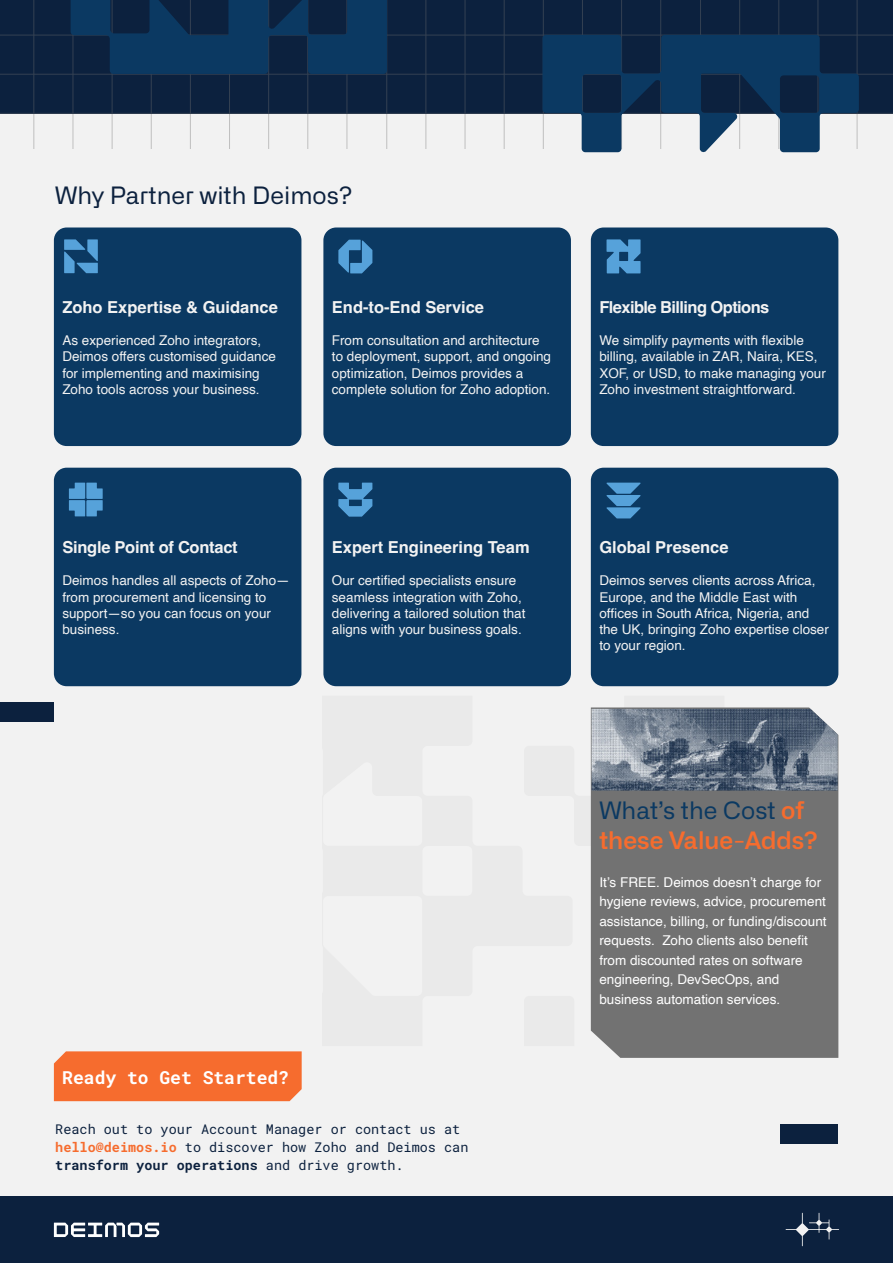
<style>
.page{position:relative;width:893px;height:1263px;background:#f2f2f2}
.page>*{position:absolute;margin:0;border:0;box-sizing:border-box;transform-origin:0 0}
.t1{font:600 24px/30px "Alliance No.2";color:#f66c2e}
.t2{font:24px "Alliance No.2";color:#0c213e}
.t3{font:700 18px "Roboto Mono";color:#fff}
.t4{font:700 16.5px "Helvetica";color:#f2f2f2}
.t5{font:700 16.5px "Helvetica";letter-spacing:-.035em;color:#f2f2f2}
.t6{font:13.5px/16.2px "Helvetica";color:#f2f2f2}
.t7{font:13.5px/19.5px "Helvetica";color:#fff}
.t8{font:13.5px/18px "Roboto Mono";color:#0c213e}
.s1{font-weight:700;color:#f66c2e}
.s2{font-weight:700}
.s3{font-weight:400;color:#0b3962}
</style>
<div class="page">
<div style="left:0;top:0;width:893px;height:113px;background:#0c213e"></div>
<div style="left:0;top:1197px;width:893px;height:66px;background:#0c213e"></div>
<svg style="left:54px;top:1222px;width:105px;height:15px"></svg>
<svg style="left:786px;top:1213px;width:53px;height:33px"></svg>
<div style="left:780px;top:1124px;width:58px;height:19px;background:#0c213e"></div>
<div style="left:0;top:702px;width:54px;height:19px;background:#0c213e"></div>
<div style="left:54px;top:1051px;width:248px;height:50px;background:#f66c2e"></div>
<hr style="left:0;top:74px;width:893px;height:1px;background:#727272">
<hr style="left:0;top:113px;width:893px;height:1px;background:#727272">
<hr style="left:0;top:35px;width:893px;height:1px;background:#727272">
<hr style="left:190px;top:0;width:1px;height:149px;background:#727272">
<hr style="left:268px;top:0;width:1px;height:149px;background:#727272">
<hr style="left:73px;top:0;width:1px;height:149px;background:#727272">
<hr style="left:308px;top:0;width:1px;height:149px;background:#727272">
<hr style="left:112px;top:0;width:1px;height:149px;background:#727272">
<hr style="left:347px;top:0;width:1px;height:149px;background:#727272">
<hr style="left:151px;top:0;width:1px;height:149px;background:#727272">
<hr style="left:229px;top:0;width:1px;height:149px;background:#727272">
<hr style="left:34px;top:0;width:1px;height:149px;background:#727272">
<hr style="left:504px;top:0;width:1px;height:149px;background:#727272">
<hr style="left:582px;top:0;width:1px;height:149px;background:#727272">
<hr style="left:386px;top:0;width:1px;height:149px;background:#727272">
<hr style="left:621px;top:0;width:1px;height:149px;background:#727272">
<hr style="left:426px;top:0;width:1px;height:149px;background:#727272">
<hr style="left:660px;top:0;width:1px;height:149px;background:#727272">
<hr style="left:465px;top:0;width:1px;height:149px;background:#727272">
<hr style="left:543px;top:0;width:1px;height:149px;background:#727272">
<hr style="left:818px;top:0;width:1px;height:149px;background:#727272">
<hr style="left:700px;top:0;width:1px;height:149px;background:#727272">
<hr style="left:739px;top:0;width:1px;height:149px;background:#727272">
<hr style="left:778px;top:0;width:1px;height:149px;background:#727272">
<hr style="left:857px;top:0;width:1px;height:149px;background:#727272">
<svg style="left:542px;top:35px;width:317px;height:118px"></svg>
<svg style="left:71px;top:0;width:316px;height:74px"></svg>
<div style="left:54px;top:227px;width:247px;height:219px;background:#0b3962;border-radius:13px"></div>
<div style="left:54px;top:468px;width:247px;height:218px;background:#0b3962;border-radius:13px"></div>
<div style="left:323px;top:227px;width:248px;height:219px;background:#0b3962;border-radius:13px"></div>
<div style="left:323px;top:468px;width:248px;height:218px;background:#0b3962;border-radius:13px"></div>
<div style="left:591px;top:227px;width:247px;height:219px;background:#0b3962;border-radius:13px"></div>
<div style="left:591px;top:468px;width:247px;height:218px;background:#0b3962;border-radius:13px"></div>
<svg style="left:338px;top:483px;width:34px;height:34px"></svg>
<svg style="left:606px;top:483px;width:35px;height:35px"></svg>
<svg style="left:69px;top:483px;width:34px;height:33px"></svg>
<svg style="left:606px;top:239px;width:34px;height:34px"></svg>
<svg style="left:338px;top:240px;width:34px;height:33px"></svg>
<div style="left:591px;top:707px;width:247px;height:351px;background:#727272"></div>
<img style="left:591px;top:709px;width:247px;height:81px">
<svg style="left:64px;top:239px;width:34px;height:34px"></svg>
<h1 class="t2" style="left:55px;top:180px;width:299px">Why Partner with Deimos?</h1>
<p class="t4" style="left:62px;top:297px;width:217px">Zoho Expertise &amp; Guidance</p>
<p class="t6" style="left:62px;top:333px;width:215px">As experienced Zoho integrators, Deimos offers customised guidance for implementing and maximising Zoho tools across your business.</p>
<p class="t4" style="left:332px;top:297px;width:154px">End-to-End Service</p>
<p class="t6" style="left:332px;top:333px;width:221px">From consultation and architecture to deployment, support, and ongoing optimization, Deimos provides a complete solution for Zoho adoption.</p>
<p class="t5" style="left:599px;top:297px;width:172px">Flexible Billing Options</p>
<p class="t6" style="left:599px;top:333px;width:228px">We simplify payments with flexible billing, available in ZAR, Naira, KES, XOF, or USD, to make managing your Zoho investment straightforward.</p>
<p class="t4" style="left:62px;top:537px;width:177px">Single Point of Contact</p>
<p class="t6" style="left:62px;top:573px;width:229px">Deimos handles all aspects of Zoho— from procurement and licensing to support—so you can focus on your business.</p>
<p class="t4" style="left:332px;top:537px;width:199px">Expert Engineering Team</p>
<p class="t6" style="left:332px;top:573px;width:195px">Our certified specialists ensure seamless integration with Zoho, delivering a tailored solution that aligns with your business goals.</p>
<p class="t4" style="left:599px;top:537px;width:131px">Global Presence</p>
<p class="t6" style="left:599px;top:573px;width:231px">Deimos serves clients across Africa,<br>Europe, and the Middle East with offices in South Africa, Nigeria, and the UK, bringing Zoho expertise closer to your region.</p>
<h2 class="t3" style="left:62px;top:1065px;width:228px">Ready to Get Started?</h2>
<p class="t8" style="left:55px;top:1120px;width:415px">Reach out to your Account Manager or contact us at <span class="s1">hello@deimos.io</span> to discover how Zoho and Deimos can <span class="s2">transform your operations</span> and drive growth.</p>
<h1 class="t1" style="left:599px;top:795px;width:220px"><span class="s3">What’s the Cost</span> of these Value-Adds?</h1>
<p class="t7" style="left:599px;top:872px;width:229px">It’s FREE. Deimos doesn’t charge for hygiene reviews, advice, procurement assistance, billing, or funding/discount requests. Zoho clients also benefit from discounted rates on software engineering, DevSecOps, and business automation services.</p>
</div>
